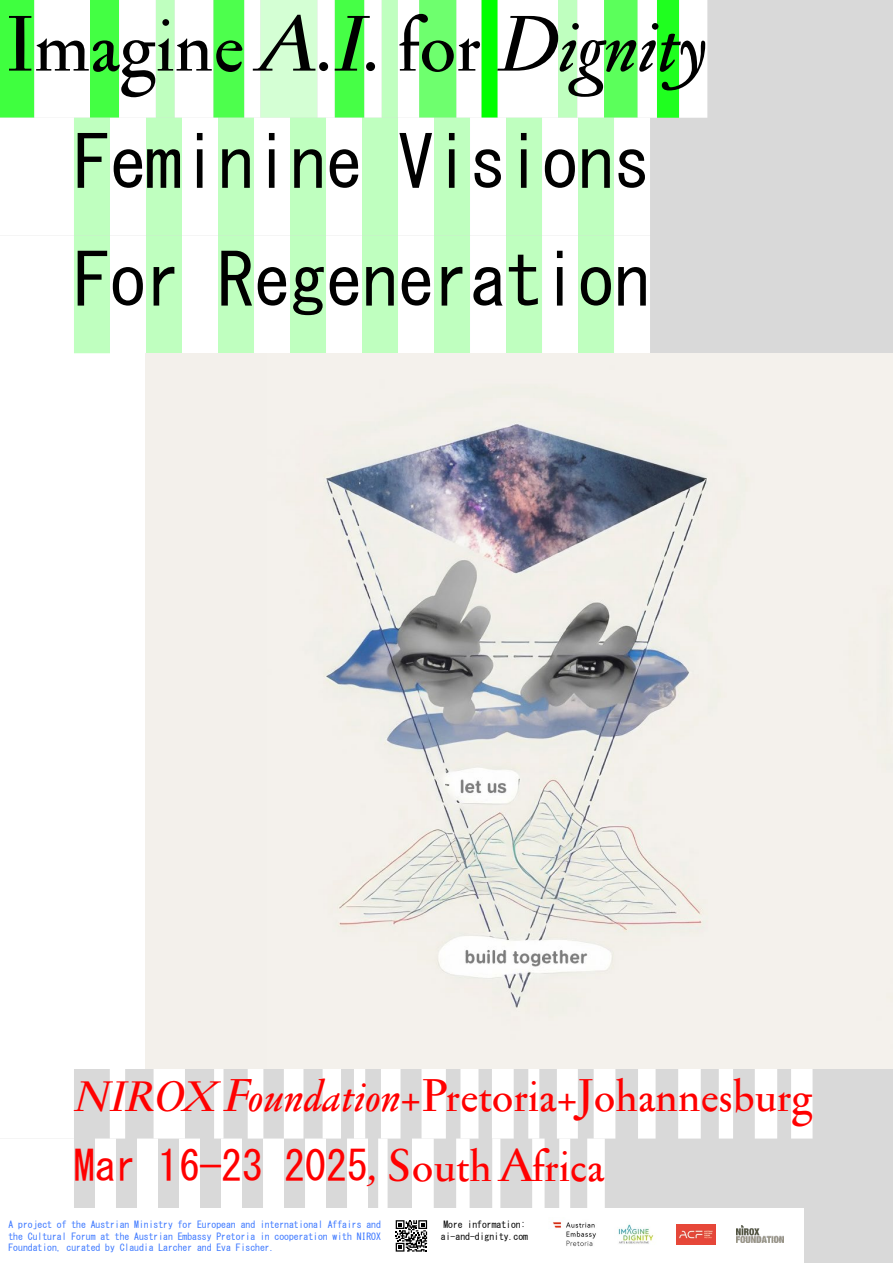
<style>
.page{position:relative;width:893px;height:1263px;background:#d9d9d9}
.page>*{position:absolute;margin:0;border:0;box-sizing:border-box;transform-origin:0 0}
.t1{font:72px/117.8px "MS Gothic";color:#000}
.t2{font:italic 500 72px "Jannon Antiqua";color:#000}
.t3{font:500 42px "Jannon Antiqua";color:#f00}
.t4{font:42px "Gothic Binaer";color:#f00}
.t5{font:9.6px/11.6px "MS Gothic";color:#3c78ff;text-align:justify}
.t6{font:9.6px/11.6px "MS Gothic";color:#000}
.s1{font-style:normal}
.s2{font-style:italic;font-size:39px}
.s3{font-style:italic}
.s4{font-family:"Jannon Antiqua";font-weight:500;font-style:italic}
.s5{font-family:"Jannon Antiqua";font-weight:500}
</style>
<div class="page">
<div style="left:0;top:353px;width:146px;height:715px;background:#fff"></div>
<div style="left:0;top:0;width:34px;height:118px;background:#3fff3f"></div>
<div style="left:34px;top:0;width:56px;height:118px;background:#fff"></div>
<div style="left:90px;top:0;width:29px;height:118px;background:#43ff43"></div>
<div style="left:119px;top:0;width:37px;height:118px;background:#fff"></div>
<div style="left:156px;top:0;width:19px;height:118px;background:#bfffbf"></div>
<div style="left:175px;top:0;width:38px;height:118px;background:#fff"></div>
<div style="left:213px;top:0;width:31px;height:118px;background:#4dff4d"></div>
<div style="left:244px;top:0;width:16px;height:118px;background:#fff"></div>
<div style="left:260px;top:0;width:57px;height:118px;background:#d4ffd4"></div>
<div style="left:317px;top:0;width:18px;height:118px;background:#fff"></div>
<div style="left:335px;top:0;width:29px;height:118px;background:#46ff46"></div>
<div style="left:364px;top:0;width:18px;height:118px;background:#fff"></div>
<div style="left:382px;top:0;width:16px;height:118px;background:#bfffbf"></div>
<div style="left:398px;top:0;width:21px;height:118px;background:#fff"></div>
<div style="left:419px;top:0;width:37px;height:118px;background:#6eff6e"></div>
<div style="left:456px;top:0;width:26px;height:118px;background:#fff"></div>
<div style="left:482px;top:0;width:16px;height:118px;background:#0f0"></div>
<div style="left:498px;top:0;width:60px;height:118px;background:#fff"></div>
<div style="left:558px;top:0;width:19px;height:118px;background:#bfffbf"></div>
<div style="left:577px;top:0;width:27px;height:118px;background:#fff"></div>
<div style="left:604px;top:0;width:34px;height:118px;background:#5bff5b"></div>
<div style="left:638px;top:0;width:19px;height:118px;background:#fff"></div>
<div style="left:657px;top:0;width:22px;height:118px;background:#1fff1f"></div>
<div style="left:679px;top:0;width:28px;height:118px;background:#fff"></div>
<div style="left:0;top:118px;width:74px;height:117px;background:#fff"></div>
<div style="left:74px;top:118px;width:36px;height:117px;background:#bfffbf"></div>
<div style="left:110px;top:118px;width:36px;height:117px;background:#fff"></div>
<div style="left:146px;top:118px;width:36px;height:117px;background:#bfffbf"></div>
<div style="left:182px;top:118px;width:36px;height:117px;background:#fff"></div>
<div style="left:218px;top:118px;width:36px;height:117px;background:#bfffbf"></div>
<div style="left:254px;top:118px;width:36px;height:117px;background:#fff"></div>
<div style="left:290px;top:118px;width:36px;height:117px;background:#bfffbf"></div>
<div style="left:326px;top:118px;width:36px;height:117px;background:#fff"></div>
<div style="left:362px;top:118px;width:36px;height:117px;background:#bfffbf"></div>
<div style="left:398px;top:118px;width:36px;height:117px;background:#fff"></div>
<div style="left:434px;top:118px;width:36px;height:117px;background:#bfffbf"></div>
<div style="left:470px;top:118px;width:36px;height:117px;background:#fff"></div>
<div style="left:506px;top:118px;width:36px;height:117px;background:#bfffbf"></div>
<div style="left:542px;top:118px;width:36px;height:117px;background:#fff"></div>
<div style="left:578px;top:118px;width:36px;height:117px;background:#bfffbf"></div>
<div style="left:614px;top:118px;width:36px;height:117px;background:#fff"></div>
<div style="left:0;top:235px;width:74px;height:118px;background:#fff"></div>
<div style="left:74px;top:235px;width:36px;height:118px;background:#bfffbf"></div>
<div style="left:110px;top:235px;width:36px;height:118px;background:#fff"></div>
<div style="left:146px;top:235px;width:36px;height:118px;background:#bfffbf"></div>
<div style="left:182px;top:235px;width:36px;height:118px;background:#fff"></div>
<div style="left:218px;top:235px;width:36px;height:118px;background:#bfffbf"></div>
<div style="left:254px;top:235px;width:36px;height:118px;background:#fff"></div>
<div style="left:290px;top:235px;width:36px;height:118px;background:#bfffbf"></div>
<div style="left:326px;top:235px;width:36px;height:118px;background:#fff"></div>
<div style="left:362px;top:235px;width:36px;height:118px;background:#bfffbf"></div>
<div style="left:398px;top:235px;width:36px;height:118px;background:#fff"></div>
<div style="left:434px;top:235px;width:36px;height:118px;background:#bfffbf"></div>
<div style="left:470px;top:235px;width:36px;height:118px;background:#fff"></div>
<div style="left:506px;top:235px;width:36px;height:118px;background:#bfffbf"></div>
<div style="left:542px;top:235px;width:36px;height:118px;background:#fff"></div>
<div style="left:578px;top:235px;width:36px;height:118px;background:#bfffbf"></div>
<div style="left:614px;top:235px;width:36px;height:118px;background:#fff"></div>
<div style="left:0;top:1209px;width:397px;height:54px;background:#fff"></div>
<div style="left:539px;top:1209px;width:264px;height:54px;background:#fff"></div>
<img style="left:552px;top:1222px;width:44px;height:25px">
<img style="left:618px;top:1224px;width:36px;height:20px">
<img style="left:676px;top:1224px;width:40px;height:20px">
<img style="left:736px;top:1226px;width:47px;height:17px">
<div style="left:0;top:1068px;width:74px;height:70px;background:#fff"></div>
<div style="left:110px;top:1068px;width:15px;height:70px;background:#fff"></div>
<div style="left:154px;top:1068px;width:31px;height:70px;background:#fff"></div>
<div style="left:214px;top:1068px;width:9px;height:70px;background:#fff"></div>
<div style="left:248px;top:1068px;width:15px;height:70px;background:#fff"></div>
<div style="left:284px;top:1068px;width:19px;height:70px;background:#fff"></div>
<div style="left:323px;top:1068px;width:18px;height:70px;background:#fff"></div>
<div style="left:354px;top:1068px;width:11px;height:70px;background:#fff"></div>
<div style="left:381px;top:1068px;width:20px;height:70px;background:#fff"></div>
<div style="left:422px;top:1068px;width:24px;height:70px;background:#fff"></div>
<div style="left:460px;top:1068px;width:18px;height:70px;background:#fff"></div>
<div style="left:492px;top:1068px;width:22px;height:70px;background:#fff"></div>
<div style="left:528px;top:1068px;width:11px;height:70px;background:#fff"></div>
<div style="left:557px;top:1068px;width:21px;height:70px;background:#fff"></div>
<div style="left:594px;top:1068px;width:21px;height:70px;background:#fff"></div>
<div style="left:638px;top:1068px;width:18px;height:70px;background:#fff"></div>
<div style="left:678px;top:1068px;width:23px;height:70px;background:#fff"></div>
<div style="left:719px;top:1068px;width:14px;height:70px;background:#fff"></div>
<div style="left:755px;top:1068px;width:22px;height:70px;background:#fff"></div>
<div style="left:791px;top:1068px;width:21px;height:70px;background:#fff"></div>
<div style="left:0;top:1138px;width:74px;height:71px;background:#fff"></div>
<div style="left:95px;top:1138px;width:21px;height:71px;background:#fff"></div>
<div style="left:137px;top:1138px;width:21px;height:71px;background:#fff"></div>
<div style="left:179px;top:1138px;width:21px;height:71px;background:#fff"></div>
<div style="left:221px;top:1138px;width:21px;height:71px;background:#fff"></div>
<div style="left:263px;top:1138px;width:21px;height:71px;background:#fff"></div>
<div style="left:305px;top:1138px;width:21px;height:71px;background:#fff"></div>
<div style="left:347px;top:1138px;width:21px;height:71px;background:#fff"></div>
<div style="left:378px;top:1138px;width:10px;height:71px;background:#fff"></div>
<div style="left:412px;top:1138px;width:22px;height:71px;background:#fff"></div>
<div style="left:456px;top:1138px;width:14px;height:71px;background:#fff"></div>
<div style="left:492px;top:1138px;width:8px;height:71px;background:#fff"></div>
<div style="left:532px;top:1138px;width:13px;height:71px;background:#fff"></div>
<div style="left:559px;top:1138px;width:11px;height:71px;background:#fff"></div>
<div style="left:587px;top:1138px;width:18px;height:71px;background:#fff"></div>
<div style="left:430px;top:1209px;width:109px;height:54px;background:#fff"></div>
<div style="left:384px;top:1209px;width:54px;height:54px;background:#fff"></div>
<svg style="left:396px;top:1220px;width:31px;height:31px"></svg>
<div style="left:146px;top:353px;width:747px;height:715px;background:#f3f0eb"></div>
<img style="left:324px;top:423px;width:383px;height:585px">
<h1 class="t2" style="left:6px;top:-2px;width:703px"><span class="s1">Imagine</span> A.I. <span class="s1">for</span> Dignity</h1>
<h1 class="t1" style="left:74px;top:103px;width:578px">Feminine Visions<br>For Regeneration</h1>
<h2 class="t3" style="left:74px;top:1064px;width:740px"><span class="s2">NIROX</span> <span class="s3">Foundation</span>+Pretoria+Johannesburg</h2>
<h2 class="t4" style="left:74px;top:1145px;width:532px">Mar 16—23 2025<span class="s4">,</span> <span class="s5">South Africa</span></h2>
<p class="t6" style="left:441px;top:1219px;width:89px">More information: ai-and-dignity.com</p>
<p class="t5" style="left:8px;top:1219px;width:374px">A project of the Austrian Ministry for European and international Affairs and the Cultural Forum at the Austrian Embassy Pretoria in cooperation with NIROX Foundation, curated by Claudia Larcher and Eva Fischer.</p>
</div>
